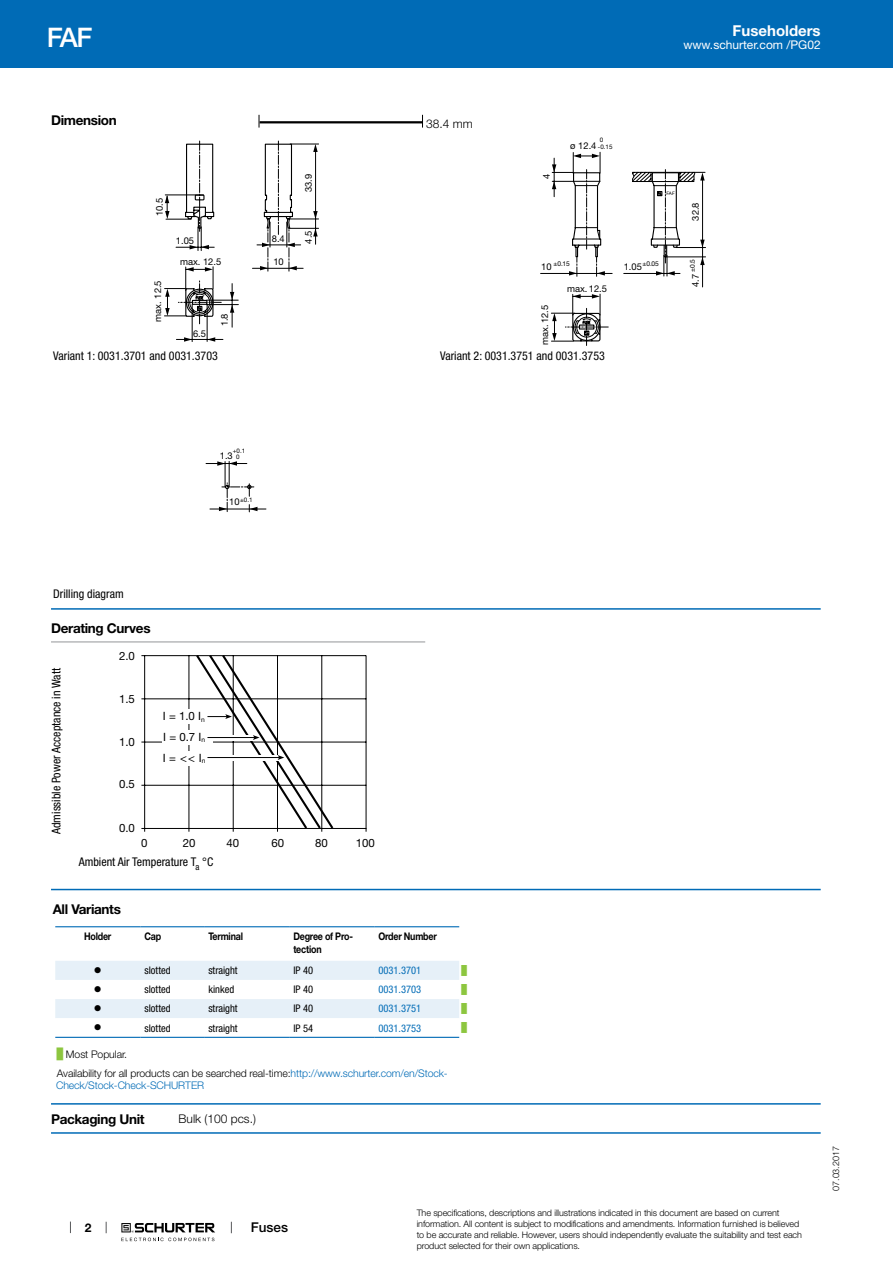
<style>
.page{position:relative;width:893px;height:1263px;background:#fff}
.page>*{position:absolute;margin:0;border:0;box-sizing:border-box;transform-origin:0 0}
.t1{font:500 27px "Helvetica Neue LT";color:#fff}
.t2{font:700 15px "Helvetica Neue LT";color:#fff}
.t3{font:700 13.5px "Helvetica Neue LT";letter-spacing:-.025em;color:#000}
.t4{font:500 13.5px "Helvetica Neue LT";color:#000}
.t5{font:condensed 12px "Helvetica Neue LT";color:#000}
.t6{font:12px "Helvetica Neue LT";color:#fff}
.t7{font:300 12px "Helvetica Neue LT";color:#000}
.t8{font:700 12px "Helvetica Neue LT";color:#000}
.t9{font:11.4px "Helvetica Neue LT";color:#000}
.t10{font:300 10.5px/18.5px "Helvetica Neue LT";letter-spacing:-.01em;color:#000}
.t11{font:condensed 10.5px "Helvetica Neue LT";color:#000}
.t12{font:700 10.5px/12.6px "Helvetica Neue LT";letter-spacing:-.025em;color:#000;scale:.85 1}
.t13{font:condensed 10.5px "Helvetica Neue LT";color:#006bb6}
.t14{font:300 10.5px "Helvetica Neue LT";letter-spacing:-.01em;color:#006bb6}
.t15{font:10.5px "Wingdings";color:#000}
.t16{font:9.3px "Helvetica Neue LT";color:#000}
.t17{font:300 9px/10.8px "Helvetica Neue LT";letter-spacing:-.01em;color:#000}
.t18{font:9px "Arial Unicode MS";color:#8dc63f}
.t19{font:6.6px "Helvetica Neue LT";color:#000}
.t20{font:6.3px/6.3px "Helvetica Neue LT";color:#000}
.t21{font:4.65px "Helvetica Neue LT";color:#000}
.s1{font-size:9.3px}
.s2{font-family:"Arial Unicode MS";font-weight:400;color:#8dc63f}
.s3{color:#006bb6}
</style>
<div class="page">
<svg style="left:70px;top:1221px;width:1px;height:12px"></svg>
<svg style="left:121px;top:1223px;width:94px;height:18px"></svg>
<div style="left:0;top:0;width:893px;height:68px;background:#006bb6"></div>
<svg style="left:259px;top:115px;width:1px;height:13px"></svg>
<hr style="left:260px;top:121px;width:163px;height:2px;background:#000">
<hr style="left:176px;top:339px;width:47px;height:1px;background:#000">
<hr style="left:207px;top:304px;width:1px;height:37px;background:#000">
<hr style="left:192px;top:304px;width:1px;height:38px;background:#000">
<hr style="left:232px;top:284px;width:1px;height:43px;background:#000">
<svg style="left:207px;top:337px;width:8px;height:5px"></svg>
<svg style="left:184px;top:337px;width:8px;height:5px"></svg>
<svg style="left:164px;top:141px;width:155px;height:183px"></svg>
<hr style="left:541px;top:273px;width:71px;height:1px;background:#000">
<hr style="left:665px;top:257px;width:41px;height:1px;background:#000">
<hr style="left:676px;top:247px;width:30px;height:1px;background:#000">
<svg style="left:551px;top:152px;width:154px;height:193px"></svg>
<hr style="left:210px;top:509px;width:56px;height:1px;background:#000">
<hr style="left:206px;top:463px;width:41px;height:1px;background:#000">
<svg style="left:217px;top:461px;width:40px;height:51px"></svg>
<hr style="left:51px;top:608px;width:770px;height:2px;background:#006bb6">
<hr style="left:51px;top:641px;width:374px;height:1px;background:#939598">
<hr style="left:141px;top:655px;width:225px;height:1px;background:#000">
<hr style="left:141px;top:698px;width:225px;height:1px;background:#000">
<hr style="left:141px;top:742px;width:225px;height:1px;background:#000">
<hr style="left:141px;top:785px;width:225px;height:1px;background:#000">
<hr style="left:141px;top:828px;width:225px;height:1px;background:#000">
<hr style="left:144px;top:656px;width:1px;height:176px;background:#000">
<hr style="left:189px;top:656px;width:1px;height:176px;background:#000">
<hr style="left:233px;top:656px;width:1px;height:176px;background:#000">
<hr style="left:277px;top:656px;width:1px;height:176px;background:#000">
<hr style="left:321px;top:656px;width:1px;height:176px;background:#000">
<hr style="left:366px;top:656px;width:1px;height:176px;background:#000">
<div style="left:162px;top:751px;width:51px;height:14px;background:#fff"></div>
<div style="left:162px;top:730px;width:51px;height:14px;background:#fff"></div>
<div style="left:162px;top:709px;width:51px;height:15px;background:#fff"></div>
<svg style="left:194px;top:655px;width:141px;height:176px"></svg>
<hr style="left:51px;top:889px;width:770px;height:1px;background:#006bb6">
<svg style="left:55px;top:927px;width:404px;height:53px"></svg>
<svg style="left:55px;top:999px;width:404px;height:38px;fill:#e8f1f8"></svg>
<hr style="left:55px;top:926px;width:85px;height:1px;background:#006bb6">
<hr style="left:140px;top:926px;width:64px;height:1px;background:#006bb6">
<hr style="left:204px;top:926px;width:85px;height:1px;background:#006bb6">
<hr style="left:289px;top:926px;width:85px;height:1px;background:#006bb6">
<hr style="left:374px;top:926px;width:85px;height:1px;background:#006bb6">
<hr style="left:55px;top:1037px;width:85px;height:1px;background:#006bb6">
<hr style="left:140px;top:1037px;width:64px;height:1px;background:#006bb6">
<hr style="left:204px;top:1037px;width:85px;height:1px;background:#006bb6">
<hr style="left:289px;top:1037px;width:85px;height:1px;background:#006bb6">
<hr style="left:374px;top:1037px;width:85px;height:1px;background:#006bb6">
<hr style="left:51px;top:1103px;width:770px;height:1px;background:#006bb6">
<hr style="left:51px;top:1132px;width:770px;height:2px;background:#006bb6">
<h1 class="t1" style="left:47px;top:21px;width:47px">FAF</h1>
<h3 class="t3" style="left:51px;top:112px;width:67px">Dimension</h3>
<h3 class="t7" style="left:426px;top:116px;width:48px">38.4 mm</h3>
<p class="t16" style="left:154px;top:216px;width:20px;rotate:-90deg">10.5</p>
<p class="t16" style="left:152px;top:322px;width:43px;rotate:-90deg">max. 12.5</p>
<p class="t16" style="left:176px;top:235px;width:20px">1.05</p>
<p class="t16" style="left:272px;top:234px;width:15px">8.4</p>
<p class="t16" style="left:180px;top:256px;width:43px">max. 12.5</p>
<p class="t16" style="left:193px;top:328px;width:15px">6.5</p>
<p class="t16" style="left:219px;top:326px;width:15px;rotate:-90deg">1.8</p>
<p class="t16" style="left:273px;top:256px;width:12px">10</p>
<p class="t16" style="left:303px;top:192px;width:20px;rotate:-90deg">33.9</p>
<p class="t16" style="left:303px;top:244px;width:15px;rotate:-90deg">4.5</p>
<h2 class="t2" style="left:733px;top:21px;width:90px">Fuseholders</h2>
<p class="t16" style="left:541px;top:179px;width:7px;rotate:-90deg">4</p>
<p class="t16" style="left:570px;top:140px;width:28px">ø 12.4</p>
<p class="t20" style="left:598px;top:137px;width:16px">0 -0.15</p>
<h3 class="t6" style="left:683px;top:38px;width:139px">www.schurter.com /PG02</h3>
<p class="t21" style="left:666px;top:191px;width:10px">FAF</p>
<p class="t16" style="left:690px;top:221px;width:20px;rotate:-90deg">32.8</p>
<p class="t19" style="left:553px;top:260px;width:18px">±0.15</p>
<p class="t19" style="left:642px;top:260px;width:18px">±0.05</p>
<p class="t19" style="left:688px;top:272px;width:14px;rotate:-90deg">±0.5</p>
<p class="t16" style="left:541px;top:261px;width:12px">10</p>
<p class="t16" style="left:624px;top:261px;width:20px">1.05</p>
<p class="t16" style="left:539px;top:345px;width:41px;rotate:-90deg">max. 12.5</p>
<p class="t16" style="left:567px;top:283px;width:41px">max. 12.5</p>
<p class="t16" style="left:690px;top:287px;width:15px;rotate:-90deg">4.7</p>
<h3 class="t5" style="left:53px;top:349px;width:166px">Variant 1: 0031.3701 and 0031.3703</h3>
<h3 class="t5" style="left:440px;top:349px;width:166px">Variant 2: 0031.3751 and 0031.3753</h3>
<p class="t16" style="left:220px;top:451px;width:15px">1.3</p>
<p class="t20" style="left:233px;top:447px;width:14px;text-align:center">+0.1<br>0</p>
<p class="t20" style="left:229px;top:496px;width:25px"><span class="s1">10</span>±0.1</p>
<h3 class="t5" style="left:53px;top:587px;width:72px">Drilling diagram</h3>
<h3 class="t3" style="left:51px;top:620px;width:101px">Derating Curves</h3>
<h3 class="t5" style="left:49px;top:834px;width:168px;rotate:-90deg">Admissible Power Acceptance in Watt</h3>
<p class="t9" style="left:141px;top:836px;width:8px">0</p>
<p class="t9" style="left:183px;top:836px;width:14px">20</p>
<p class="t9" style="left:227px;top:836px;width:14px">40</p>
<p class="t9" style="left:271px;top:836px;width:14px">60</p>
<p class="t9" style="left:315px;top:836px;width:14px">80</p>
<p class="t9" style="left:356px;top:836px;width:21px">100</p>
<p class="t9" style="left:119px;top:649px;width:17px">2.0</p>
<p class="t9" style="left:119px;top:692px;width:17px">1.5</p>
<p class="t9" style="left:119px;top:735px;width:17px">1.0</p>
<p class="t9" style="left:119px;top:778px;width:17px">0.5</p>
<p class="t9" style="left:119px;top:821px;width:17px">0.0</p>
<h3 class="t5" style="left:79px;top:854px;width:136px">Ambient Air Temperature T<sub>a</sub> °C</h3>
<h3 class="t3" style="left:53px;top:900px;width:70px">All Variants</h3>
<p class="t12" style="left:84px;top:930px;width:34px">Holder</p>
<p class="t12" style="left:145px;top:930px;width:21px">Cap</p>
<p class="t12" style="left:208px;top:930px;width:42px">Terminal</p>
<p class="t12" style="left:293px;top:930px;width:72px">Degree of Pro&shy;tection</p>
<p class="t12" style="left:378px;top:930px;width:70px">Order Number</p>
<p class="t15" style="left:94px;top:964px;width:9px">●</p>
<p class="t11" style="left:145px;top:964px;width:28px">slotted</p>
<p class="t11" style="left:208px;top:964px;width:31px">straight</p>
<p class="t11" style="left:293px;top:964px;width:21px">IP 40</p>
<p class="t13" style="left:378px;top:964px;width:44px">0031.3701</p>
<p class="t18" style="left:461px;top:964px;width:7px">█</p>
<p class="t15" style="left:94px;top:984px;width:9px">●</p>
<p class="t11" style="left:145px;top:983px;width:28px">slotted</p>
<p class="t11" style="left:208px;top:983px;width:27px">kinked</p>
<p class="t11" style="left:293px;top:983px;width:21px">IP 40</p>
<p class="t13" style="left:378px;top:983px;width:44px">0031.3703</p>
<p class="t18" style="left:461px;top:983px;width:7px">█</p>
<p class="t15" style="left:94px;top:1003px;width:9px">●</p>
<p class="t11" style="left:145px;top:1003px;width:28px">slotted</p>
<p class="t11" style="left:208px;top:1003px;width:31px">straight</p>
<p class="t11" style="left:293px;top:1003px;width:21px">IP 40</p>
<p class="t13" style="left:378px;top:1003px;width:44px">0031.3751</p>
<p class="t18" style="left:461px;top:1002px;width:7px">█</p>
<p class="t15" style="left:94px;top:1022px;width:9px">●</p>
<p class="t11" style="left:145px;top:1022px;width:28px">slotted</p>
<p class="t11" style="left:208px;top:1022px;width:31px">straight</p>
<p class="t11" style="left:293px;top:1022px;width:21px">IP 54</p>
<p class="t13" style="left:378px;top:1022px;width:44px">0031.3753</p>
<p class="t18" style="left:461px;top:1021px;width:7px">█</p>
<p class="t10" style="left:57px;top:1045px;width:392px"><span class="s2">█</span> Most Popular.<br>Availability for all products can be searched real-time:<span class="s3">http://www.schurter.com/en/Stock-</span></p>
<p class="t14" style="left:56px;top:1079px;width:149px">Check/Stock-Check-SCHURTER</p>
<h3 class="t3" style="left:51px;top:1110px;width:95px">Packaging Unit</h3>
<h3 class="t7" style="left:179px;top:1111px;width:79px">Bulk (100 pcs.)</h3>
<p class="t9" style="left:163px;top:709px;width:43px">I = 1.0 I<sub>n</sub></p>
<p class="t9" style="left:163px;top:730px;width:43px">I = 0.7 I<sub>n</sub></p>
<p class="t9" style="left:163px;top:751px;width:44px">I = &lt;&lt; I<sub>n</sub></p>
<h3 class="t8" style="left:85px;top:1220px;width:8px">2</h3>
<h3 class="t4" style="left:251px;top:1219px;width:39px">Fuses</h3>
<p class="t17" style="left:417px;top:1207px;width:387px">The specifications, descriptions and illustrations indicated in this document are based on current information. All content is subject to modifications and amendments. Information furnished is believed to be accurate and reliable. However, users should independently evaluate the suitability and test each product selected for their own applications.</p>
<p class="t17" style="left:830px;top:1191px;width:46px;rotate:-90deg">07.03.2017</p>
</div>
